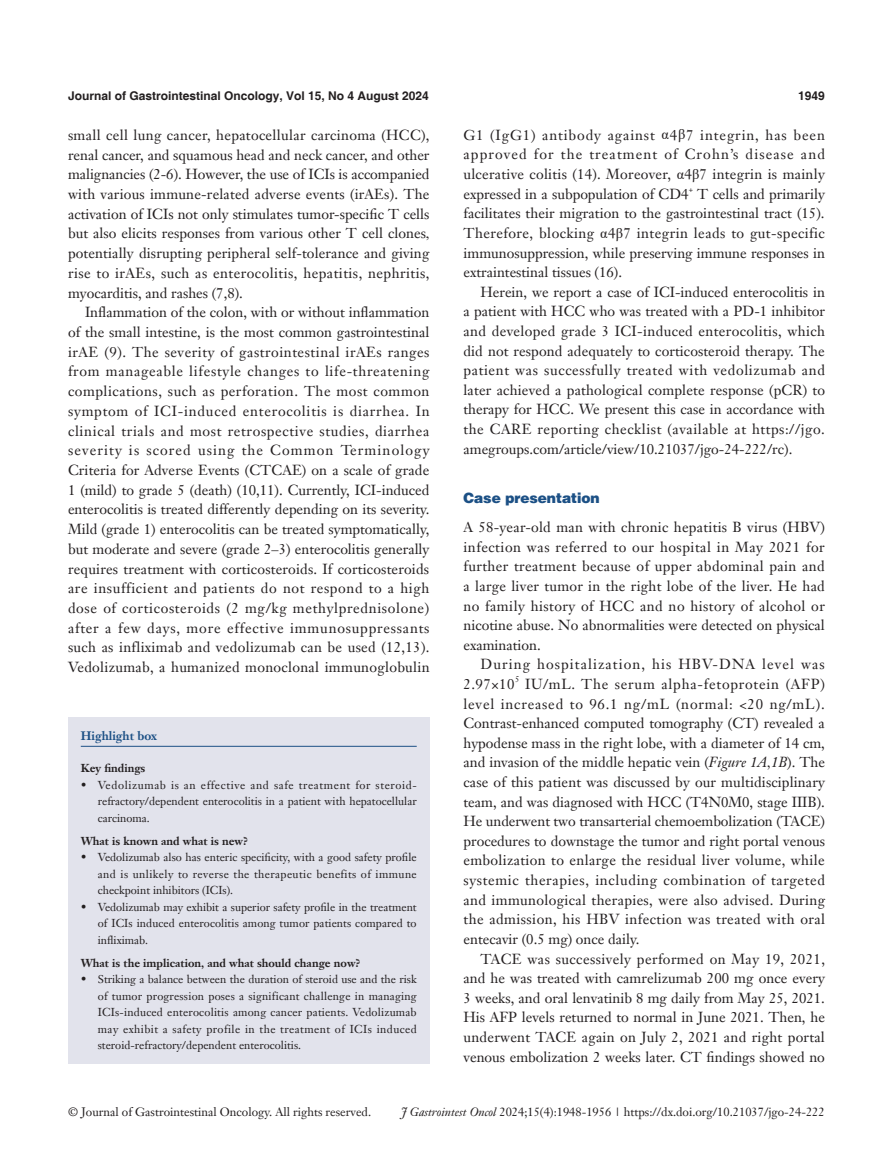
<style>
.page{position:relative;width:893px;height:1170px;background:#fff}
.page>*{position:absolute;margin:0;border:0;box-sizing:border-box;transform-origin:0 0}
.t1{font:14.25px/19.6px "Janson Text LT";color:#231f20;text-align:justify}
.t2{font:14.25px/19.6px "Janson Text LT";letter-spacing:.075em;color:#231f20}
._1ji-6_5{font:900 14.25px "Helvetica";color:#1c5085}
.t3{font:12px "Janson Text LT";color:#231f20}
.t4{font:700 12px "Helvetica";color:#231f20}
.Cite{font:700 12px "Janson Text LT";color:#1c5085}
.box-zhengwen{font:11.25px/16.5px "Janson Text LT";color:#231f20;text-align:justify}
.box-biaoti-1_5mm{font:700 11.25px "Janson Text LT";color:#231f20}
.box-biaoti{font:700 11.25px "Janson Text LT";color:#231f20}
.t5{font:8.25px "Janson Text LT";color:#231f20}
.s1{font-family:"Times New Roman"}
.s2{font-style:italic}
</style>
<div class="page">
<div style="left:68px;top:716px;width:361px;height:347px;background:#e2e3ec"></div>
<hr style="left:81px;top:745px;width:336px;height:1px;background:#1c5085">
<p class="t4" style="left:68px;top:88px;width:362px">Journal of Gastrointestinal Oncology, Vol 15, No 4 August 2024</p>
<p class="t4" style="left:798px;top:88px;width:28px">1949</p>
<p class="t1" style="left:68px;top:125px;width:363px">small cell lung cancer, hepatocellular carcinoma (HCC), renal cancer, and squamous head and neck cancer, and other malignancies (2-6). However, the use of ICIs is accompanied with various immune-related adverse events (irAEs). The activation of ICIs not only stimulates tumor-specific T cells but also elicits responses from various other T cell clones<span class="s1">, </span>potentially disrupting peripheral self-tolerance and giving rise to irAEs, such as enterocolitis, hepatitis, nephritis, myocarditis, and rashes (7,8).</p>
<p class="t1" style="left:68px;top:302px;width:363px;text-indent:17px">Inflammation of the colon, with or without inflammation of the small intestine, is the most common gastrointestinal irAE (9). The severity of gastrointestinal irAEs ranges from manageable lifestyle changes to life-threatening complications, such as perforation. The most common symptom of ICI-induced enterocolitis is diarrhea. In clinical trials and most retrospective studies, diarrhea severity is scored using the Common Terminology Criteria for Adverse Events (CTCAE) on a scale of grade 1 (mild) to grade 5 (death) (10,11). Currently, ICI-induced enterocolitis is treated differently depending on its severity.<br>Mild (grade 1) enterocolitis can be treated symptomatically, but moderate and severe (grade 2–3) enterocolitis generally requires treatment with corticosteroids. If corticosteroids are insufficient and patients do not respond to a high dose of corticosteroids (2 mg/kg methylprednisolone) after a few days, more effective immunosuppressants such as infliximab and vedolizumab can be used (12,13).<br>Vedolizumab, a humanized monoclonal immunoglobulin</p>
<p class="Cite" style="left:81px;top:728px;width:78px">Highlight box</p>
<p class="box-biaoti" style="left:81px;top:761px;width:66px">Key findings</p>
<p class="box-zhengwen" style="left:98px;top:776px;width:320px;text-indent:-17px">• Vedolizumab is an effective and safe treatment for steroid&shy;refractory/dependent enterocolitis in a patient with hepatocellular carcinoma.</p>
<p class="box-biaoti-1_5mm" style="left:81px;top:833px;width:169px">What is known and what is new?</p>
<p class="box-zhengwen" style="left:98px;top:849px;width:321px;text-indent:-17px">• Vedolizumab also has enteric specificity, with a good safety profile and is unlikely to reverse the therapeutic benefits of immune checkpoint inhibitors (ICIs).</p>
<p class="box-zhengwen" style="left:98px;top:898px;width:320px;text-indent:-17px">• Vedolizumab may exhibit a superior safety profile in the treatment of ICIs induced enterocolitis among tumor patients compared to infliximab.</p>
<p class="box-biaoti-1_5mm" style="left:81px;top:955px;width:281px">What is the implication, and what should change now?</p>
<p class="box-zhengwen" style="left:98px;top:970px;width:321px;text-indent:-17px">• Striking a balance between the duration of steroid use and the risk of tumor progression poses a significant challenge in managing ICIs-induced enterocolitis among cancer patients. Vedolizumab may exhibit a safety profile in the treatment of ICIs induced steroid-refractory/dependent enterocolitis.</p>
<p class="t1" style="left:463px;top:125px;width:363px">G1 (IgG1) antibody against <span class="s1">α</span>4<span class="s1">β</span>7 integrin, has been approved for the treatment of Crohn’s disease and ulcerative colitis (14). Moreover, <span class="s1">α</span>4<span class="s1">β</span>7 integrin is mainly expressed in a subpopulation of CD4</p>
<p class="t1" style="left:463px;top:184px;width:363px;text-indent:234px">T cells and primarily facilitates their migration to the gastrointestinal tract (15).<br>Therefore, blocking <span class="s1">α</span>4<span class="s1">β</span>7 integrin leads to gut-specific immunosuppression, while preserving immune responses in extraintestinal tissues (16).</p>
<p class="t1" style="left:463px;top:282px;width:363px;text-indent:17px">Herein, we report a case of ICI-induced enterocolitis in a patient with HCC who was treated with a PD-1 inhibitor and developed grade 3 ICI-induced enterocolitis, which did not respond adequately to corticosteroid therapy. The patient was successfully treated with vedolizumab and later achieved a pathological complete response (pCR) to therapy for HCC. We present this case in accordance with the CARE reporting checklist (available at https://jgo. amegroups.com/article/view/10.21037/jgo-24-222/rc).</p>
<p class="_1ji-6_5" style="left:463px;top:488px;width:138px">Case presentation</p>
<p class="t1" style="left:463px;top:517px;width:363px">A 58-year-old man with chronic hepatitis B virus (HBV) infection was referred to our hospital in May 2021 for further treatment because of upper abdominal pain and a large liver tumor in the right lobe of the liver. He had no family history of HCC and no history of alcohol or nicotine abuse. No abnormalities were detected on physical examination.</p>
<p class="t2" style="left:463px;top:654px;width:363px;text-indent:17px">During hospitalization, his HBV-DNA level was<br>2.97×10</p>
<p class="t5" style="left:689px;top:184px;width:6px">+</p>
<p class="t5" style="left:515px;top:674px;width:6px">5</p>
<p class="t1" style="left:463px;top:674px;width:363px;text-indent:62px">IU/mL. The serum alpha-fetoprotein (AFP) level increased to 96.1 ng/mL (normal: &lt;20 ng/mL).<br>Contrast-enhanced computed tomography (CT) revealed a hypodense mass in the right lobe, with a diameter of 14 cm, and invasion of the middle hepatic vein (<span class="s2">Figure 1A,1B</span>). The case of this patient was discussed by our multidisciplinary team, and was diagnosed with HCC (T4N0M0, stage IIIB).<br>He underwent two transarterial chemoembolization (TACE) procedures to downstage the tumor and right portal venous embolization to enlarge the residual liver volume, while systemic therapies, including combination of targeted and immunological therapies, were also advised. During the admission, his HBV infection was treated with oral entecavir (0.5 mg) once daily.</p>
<p class="t1" style="left:463px;top:948px;width:363px;text-indent:17px">TACE was successively performed on May 19, 2021, and he was treated with camrelizumab 200 mg once every 3 weeks, and oral lenvatinib 8 mg daily from May 25, 2021.<br>His AFP levels returned to normal in June 2021. Then, he underwent TACE again on July 2, 2021 and right portal venous embolization 2 weeks later. CT findings showed no</p>
<p class="t3" style="left:68px;top:1104px;width:304px">© Journal of Gastrointestinal Oncology. All rights reserved.</p>
<p class="t3" style="left:401px;top:1104px;width:425px"><span class="s2">J Gastrointest Oncol</span> 2024;15(4):1948-1956 | https://dx.doi.org/10.21037/jgo-24-222</p>
</div>
